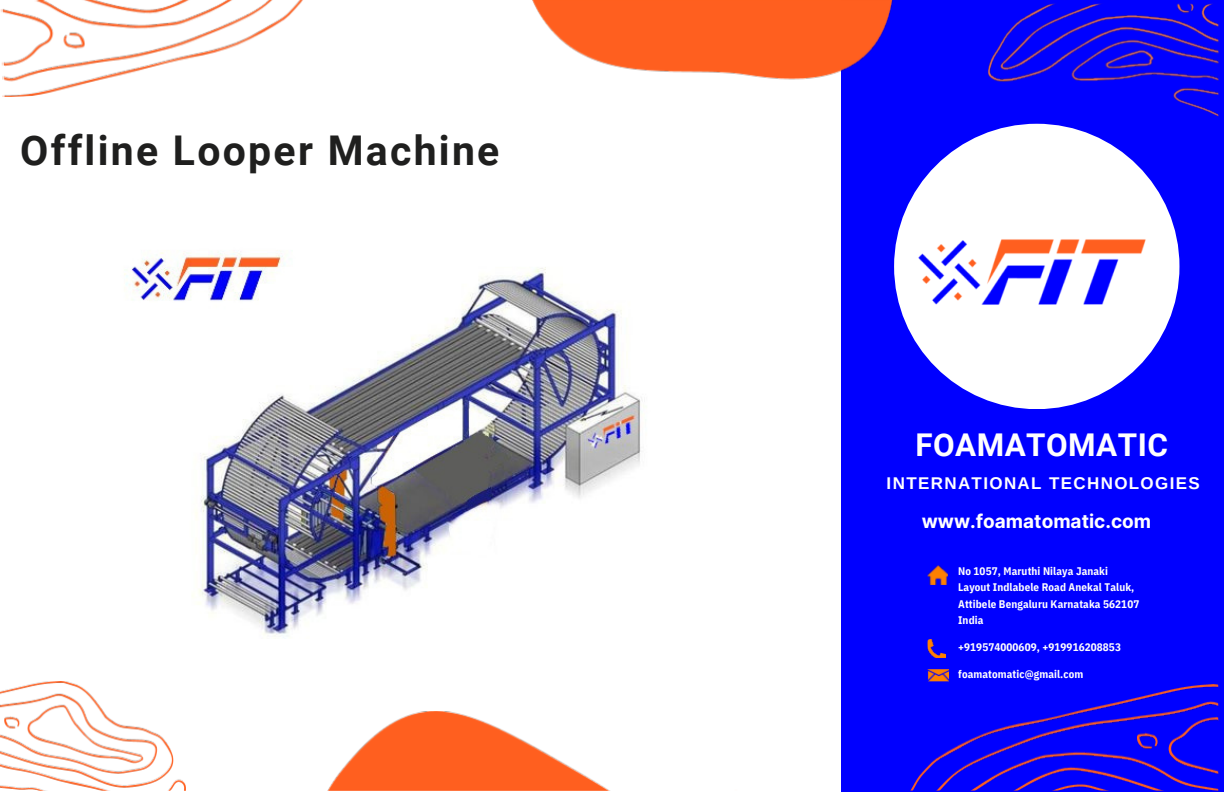
<style>
.page{position:relative;width:1224px;height:792px;background:#fff}
.page>*{position:absolute;margin:0;border:0;box-sizing:border-box;transform-origin:0 0}
.t1{font:700 41px "Roboto";letter-spacing:.055em;color:#1f1f1e}
.t2{font:700 31.4px "Roboto";letter-spacing:.015em;color:#fefefe}
.t3{font:700 19px "Inter";color:#fff}
.t4{font:700 17px "Arimo";letter-spacing:.08em;color:#fff}
.t5{font:700 11px/16.5px "IBM Plex Sans Cond";letter-spacing:.01em;color:#fefefe}
</style>
<div class="page">
<img style="left:0;top:682px;width:185px;height:109px">
<img style="left:328px;top:712px;width:282px;height:79px">
<div style="left:842px;top:0;width:382px;height:792px;background:#00f"></div>
<img style="left:532px;top:0;width:361px;height:79px">
<img style="left:910px;top:684px;width:309px;height:107px">
<img style="left:988px;top:3px;width:231px;height:114px">
<img style="left:927px;top:639px;width:19px;height:19px">
<img style="left:927px;top:565px;width:21px;height:19px">
<img style="left:928px;top:669px;width:20px;height:13px">
<img style="left:0;top:0;width:303px;height:97px">
<img style="left:124px;top:250px;width:520px;height:386px">
<div style="left:894px;top:124px;width:285px;height:285px;background:#fff;border-radius:50%"></div>
<img style="left:918px;top:239px;width:228px;height:66px">
<p class="t1" style="left:20px;top:127px;width:481px">Offline Looper Machine</p>
<p class="t2" style="left:915px;top:426px;width:254px">FOAMATOMATIC</p>
<p class="t4" style="left:887px;top:474px;width:315px">INTERNATIONAL TECHNOLOGIES</p>
<p class="t3" style="left:922px;top:510px;width:231px">www.foamatomatic.com</p>
<p class="t5" style="left:958px;top:563px;width:183px">No 1057, Maruthi Nilaya Janaki<br>Layout Indlabele Road Anekal Taluk,<br>Attibele Bengaluru Karnataka 562107<br>India</p>
<p class="t5" style="left:958px;top:639px;width:164px">+919574000609, +919916208853</p>
<p class="t5" style="left:958px;top:666px;width:127px">foamatomatic@gmail.com</p>
</div>
